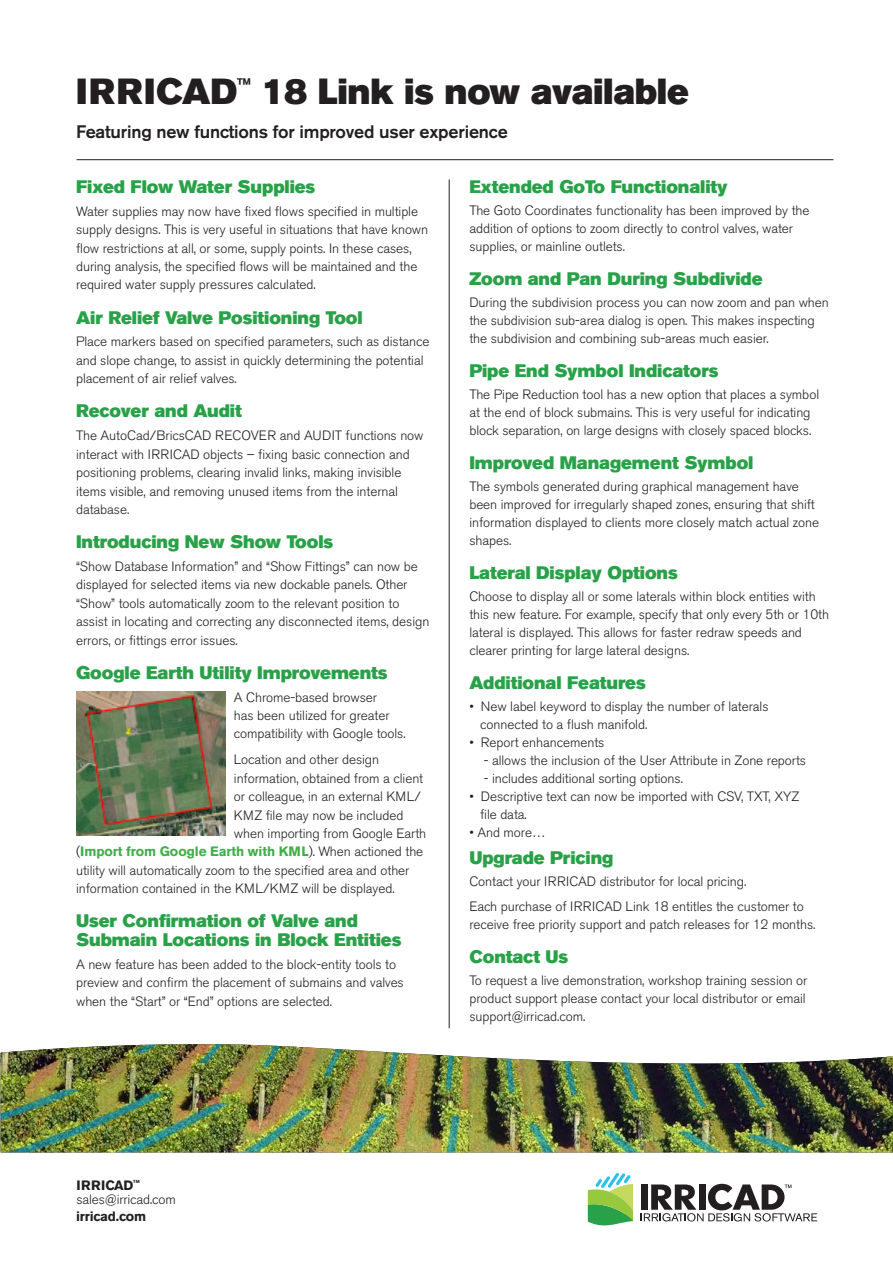
<style>
.page{position:relative;width:893px;height:1263px;background:#fff}
.page>*{position:absolute;margin:0;border:0;box-sizing:border-box;transform-origin:0 0}
.t1{font:36px "Akzidenz Grotesk BE Super";letter-spacing:-.01em;color:#231f20}
.Heading{font:18px/18.5px "Akzidenz Grotesk BE Super";letter-spacing:-.005em;color:#29a148}
.t2{font:500 18px "Akzidenz Grotesk BE";letter-spacing:-.01em;color:#231f20}
.Body_Copy{font:300 13.5px/18.5px "Akzidenz Grotesk BE";letter-spacing:-.005em;color:#231f20}
.Body_Copy-2{font:700 13.5px "Akzidenz Grotesk BE";letter-spacing:-.005em;color:#40ae49}
.Body_Copy-3{font:700 13.5px "Akzidenz Grotesk BE";letter-spacing:-.01em;color:#231f20}
.Body_Copy-4{font:700 13.5px "Akzidenz Grotesk BE";letter-spacing:.02em;color:#231f20}
.Body_Copy-5{font:700 4.35px "Akzidenz Grotesk BE";color:#231f20}
.s1{font-weight:300;color:#231f20}
</style>
<div class="page">
<svg style="left:588px;top:1173px;width:45px;height:53px"></svg>
<svg style="left:641px;top:1184px;width:176px;height:37px"></svg>
<hr style="left:77px;top:159px;width:756px;height:1px;background:#231f20">
<hr style="left:449px;top:179px;width:1px;height:849px;background:#231f20">
<img style="left:77px;top:692px;width:148px;height:143px">
<img style="left:1px;top:1044px;width:892px;height:108px">
<p class="t1" style="left:76px;top:70px;width:614px">IRRICAD<sup>™</sup> 18 Link is now available</p>
<p class="t2" style="left:76px;top:121px;width:433px">Featuring new functions for improved user experience</p>
<p class="Heading" style="left:76px;top:178px;width:241px">Fixed Flow Water Supplies</p>
<p class="Body_Copy" style="left:76px;top:202px;width:354px">Water supplies may now have fixed flows specified in multiple supply designs. This is very useful in situations that have known flow restrictions at all, or some, supply points. In these cases, during analysis, the specified flows will be maintained and the required water supply pressures calculated.</p>
<p class="Heading" style="left:76px;top:308px;width:288px">Air Relief Valve Positioning Tool</p>
<p class="Body_Copy" style="left:76px;top:333px;width:355px">Place markers based on specified parameters, such as distance and slope change, to assist in quickly determining the potential placement of air relief valves.</p>
<p class="Heading" style="left:76px;top:402px;width:167px">Recover and Audit</p>
<p class="Body_Copy" style="left:76px;top:426px;width:349px">The AutoCad/BricsCAD RECOVER and AUDIT functions now interact with IRRICAD objects – fixing basic connection and positioning problems, clearing invalid links, making invisible items visible, and removing unused items from the internal database.</p>
<p class="Heading" style="left:76px;top:533px;width:259px">Introducing New Show Tools</p>
<p class="Body_Copy" style="left:76px;top:557px;width:355px">“Show Database Information” and “Show Fittings” can now be displayed for selected items via new dockable panels. Other “Show” tools automatically zoom to the relevant position to assist in locating and correcting any disconnected items, design errors, or fittings error issues.</p>
<p class="Heading" style="left:76px;top:663px;width:313px">Google Earth Utility Improvements</p>
<p class="Body_Copy" style="left:234px;top:688px;width:173px">A Chrome-based browser<br>has been utilized for greater compatibility with Google tools.</p>
<p class="Body_Copy" style="left:234px;top:750px;width:147px">Location and other design</p>
<p class="Body_Copy" style="left:234px;top:769px;width:191px">information, obtained from a client</p>
<p class="Body_Copy" style="left:234px;top:787px;width:188px">or colleague, in an external KML/</p>
<p class="Body_Copy" style="left:234px;top:806px;width:171px">KMZ file may now be included</p>
<p class="Body_Copy" style="left:234px;top:824px;width:194px">when importing from Google Earth</p>
<p class="Body_Copy-2" style="left:76px;top:844px;width:349px"><span class="s1">(</span>Import from Google Earth with KML<span class="s1">). When actioned the</span></p>
<p class="Body_Copy" style="left:76px;top:861px;width:335px">utility will automatically zoom to the specified area and other</p>
<p class="Body_Copy" style="left:76px;top:880px;width:320px">information contained in the KML/KMZ will be displayed.</p>
<p class="Heading" style="left:76px;top:912px;width:327px">User Confirmation of Valve and<br>Submain Locations in Block Entities</p>
<p class="Body_Copy" style="left:76px;top:955px;width:329px">A new feature has been added to the block-entity tools to preview and confirm the placement of submains and valves when the “Start” or “End” options are selected.</p>
<p class="Heading" style="left:469px;top:178px;width:260px">Extended GoTo Functionality</p>
<p class="Body_Copy" style="left:469px;top:202px;width:342px;line-height:18px">The Goto Coordinates functionality has been improved by the addition of options to zoom directly to control valves, water supplies, or mainline outlets.</p>
<p class="Heading" style="left:469px;top:270px;width:295px">Zoom and Pan During Subdivide</p>
<p class="Body_Copy" style="left:469px;top:294px;width:361px;line-height:18px">During the subdivision process you can now zoom and pan when the subdivision sub-area dialog is open. This makes inspecting the subdivision and combining sub-areas much easier.</p>
<p class="Heading" style="left:469px;top:362px;width:251px">Pipe End Symbol Indicators</p>
<p class="Body_Copy" style="left:469px;top:386px;width:351px;line-height:18px">The Pipe Reduction tool has a new option that places a symbol at the end of block submains. This is very useful for indicating block separation, on large designs with closely spaced blocks.</p>
<p class="Heading" style="left:469px;top:454px;width:286px">Improved Management Symbol</p>
<p class="Body_Copy" style="left:469px;top:478px;width:351px;line-height:18px">The symbols generated during graphical management have been improved for irregularly shaped zones, ensuring that shift information displayed to clients more closely match actual zone shapes.</p>
<p class="Heading" style="left:469px;top:564px;width:210px">Lateral Display Options</p>
<p class="Body_Copy" style="left:469px;top:588px;width:361px;line-height:18px">Choose to display all or some laterals within block entities with this new feature. For example, specify that only every 5th or 10th lateral is displayed. This allows for faster redraw speeds and clearer printing for large lateral designs.</p>
<p class="Heading" style="left:469px;top:673px;width:178px">Additional Features</p>
<p class="Body_Copy" style="left:480px;top:698px;width:290px;line-height:18px;text-indent:-11px">• New label keyword to display the number of laterals connected to a flush manifold.</p>
<p class="Body_Copy" style="left:469px;top:733px;width:137px">• Report enhancements</p>
<p class="Body_Copy" style="left:484px;top:751px;width:324px">- allows the inclusion of the User Attribute in Zone reports</p>
<p class="Body_Copy" style="left:484px;top:769px;width:201px">- includes additional sorting options.</p>
<p class="Body_Copy" style="left:480px;top:788px;width:321px;line-height:18px;text-indent:-11px">• Descriptive text can now be imported with CSV, TXT, XYZ file data.</p>
<p class="Body_Copy" style="left:469px;top:823px;width:78px">• And more…</p>
<p class="Heading" style="left:469px;top:848px;width:146px">Upgrade Pricing</p>
<p class="Body_Copy" style="left:469px;top:872px;width:278px">Contact your IRRICAD distributor for local pricing.</p>
<p class="Body_Copy" style="left:469px;top:898px;width:348px;line-height:18px">Each purchase of IRRICAD Link 18 entitles the customer to receive free priority support and patch releases for 12 months.</p>
<p class="Heading" style="left:469px;top:947px;width:100px">Contact Us</p>
<p class="Body_Copy" style="left:469px;top:972px;width:340px;line-height:18px">To request a live demonstration, workshop training session or product support please contact your local distributor or email support@irricad.com.</p>
<p class="Body_Copy-4" style="left:77px;top:1177px;width:58px">IRRICAD</p>
<p class="Body_Copy-5" style="left:133px;top:1179px;width:8px">TM</p>
<p class="Body_Copy" style="left:77px;top:1190px;width:101px">sales@irricad.com</p>
<p class="Body_Copy-3" style="left:76px;top:1208px;width:72px">irricad.com</p>
</div>
